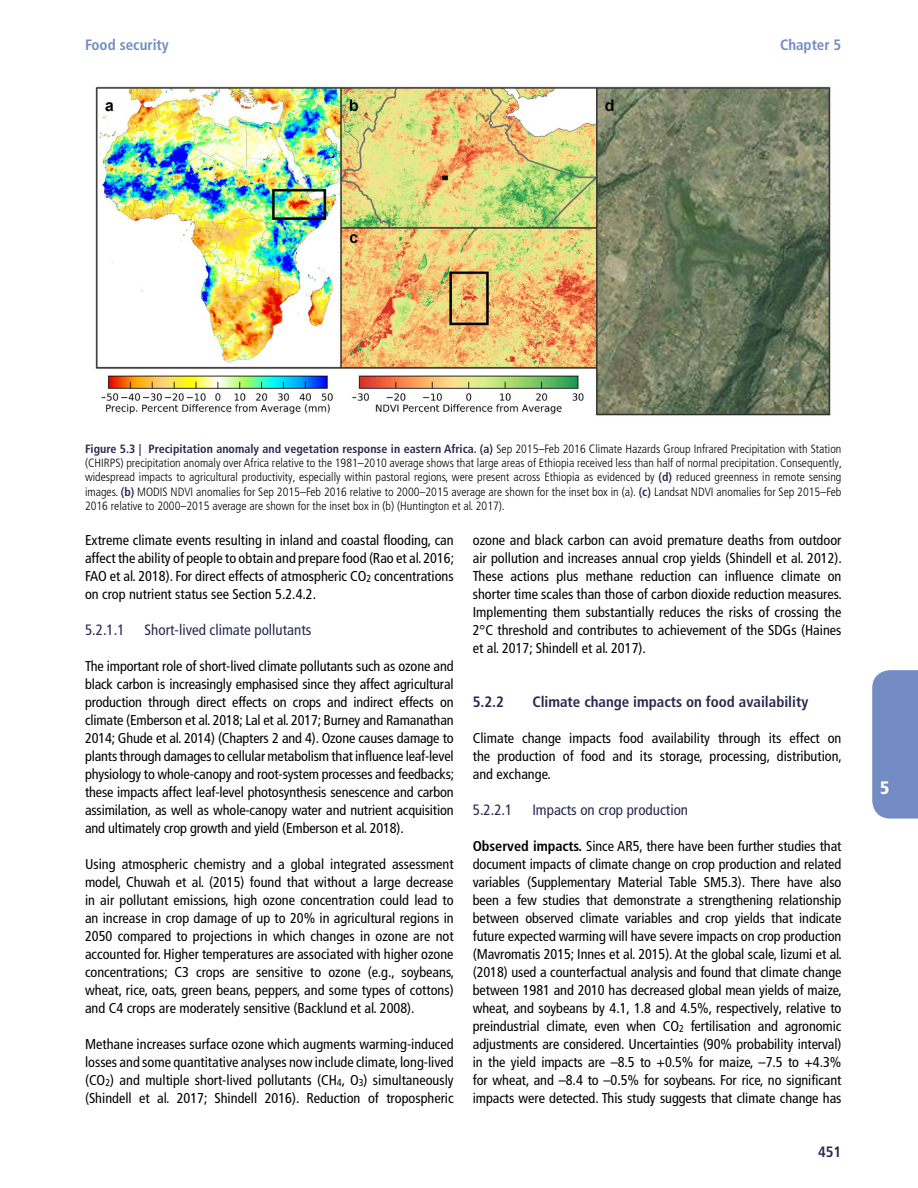
<style>
.page{position:relative;width:918px;height:1188px;background:#fff}
.page>*{position:absolute;margin:0;border:0;box-sizing:border-box;transform-origin:0 0}
.t1{font:900 condensed 18px "Frutiger LT Pro";color:#fff}
.t2{font:condensed 15px "Frutiger LT Pro";color:#2b2850}
.t3{font:700 condensed 15px "Frutiger LT Pro";color:#2b2850}
.t4{font:700 condensed 15px "Frutiger LT Pro";color:#738cc4}
.t5{font:700 condensed 15px "Frutiger LT Std";color:#2b2850}
.Body_copy__full_ju{font:condensed 14.25px/18px "Frutiger LT Pro";color:#000;text-align:justify}
.Figure_title__bold{font:300 condensed 12px/14.2px "Frutiger LT Pro";color:#000;text-align:justify}
.s1{font-weight:700;color:#2b2850}
.s2{font-weight:700}
</style>
<div class="page">
<div style="left:872px;top:670px;width:46px;height:149px;background:#738cc4"></div>
<img style="left:95px;top:86px;width:736px;height:330px">
<p class="t4" style="left:85px;top:36px;width:85px">Food security</p>
<p class="t4" style="left:780px;top:36px;width:63px">Chapter 5</p>
<p class="Figure_title__bold" style="left:85px;top:442px;width:758px"><span class="s1">Figure 5.3 | Precipitation anomaly and vegetation response in eastern Africa. (a)</span> Sep 2015–Feb 2016 Climate Hazards Group Infrared Precipitation with Station (CHIRPS) precipitation anomaly over Africa relative to the 1981–2010 average shows that large areas of Ethiopia received less than half of normal precipitation. Consequently, widespread impacts to agricultural productivity, especially within pastoral regions, were present across Ethiopia as evidenced by <span class="s1">(d)</span> reduced greenness in remote sensing images. <span class="s1">(b)</span> MODIS NDVI anomalies for Sep 2015–Feb 2016 relative to 2000–2015 average are shown for the inset box in (a). <span class="s1">(c)</span> Landsat NDVI anomalies for Sep 2015–Feb 2016 relative to 2000–2015 average are shown for the inset box in (b) (Huntington et al. 2017).</p>
<p class="Body_copy__full_ju" style="left:85px;top:531px;width:371px">Extreme climate events resulting in inland and coastal flooding, can affect the ability of people to obtain and prepare food (Rao et al. 2016; FAO et al. 2018). For direct effects of atmospheric CO<sub>2</sub> concentrations on crop nutrient status see Section 5.2.4.2.</p>
<p class="t2" style="left:85px;top:621px;width:41px">5.2.1.1</p>
<p class="t2" style="left:145px;top:621px;width:168px">Short-lived climate pollutants</p>
<p class="Body_copy__full_ju" style="left:85px;top:657px;width:371px">The important role of short-lived climate pollutants such as ozone and black carbon is increasingly emphasised since they affect agricultural production through direct effects on crops and indirect effects on climate (Emberson et al. 2018; Lal et al. 2017; Burney and Ramanathan 2014; Ghude et al. 2014) (Chapters 2 and 4). Ozone causes damage to plants through damages to cellular metabolism that influence leaf-level physiology to whole-canopy and root-system processes and feedbacks; these impacts affect leaf-level photosynthesis senescence and carbon assimilation, as well as whole-canopy water and nutrient acquisition and ultimately crop growth and yield (Emberson et al. 2018).</p>
<p class="Body_copy__full_ju" style="left:85px;top:855px;width:371px">Using atmospheric chemistry and a global integrated assessment model, Chuwah et al. (2015) found that without a large decrease in air pollutant emissions, high ozone concentration could lead to an increase in crop damage of up to 20% in agricultural regions in 2050 compared to projections in which changes in ozone are not accounted for. Higher temperatures are associated with higher ozone concentrations; C3 crops are sensitive to ozone (e.g., soybeans, wheat, rice, oats, green beans, peppers, and some types of cottons) and C4 crops are moderately sensitive (Backlund et al. 2008).</p>
<p class="Body_copy__full_ju" style="left:85px;top:1035px;width:370px">Methane increases surface ozone which augments warming-induced losses and some quantitative analyses now include climate, long-lived (CO<sub>2</sub>) and multiple short-lived pollutants (CH<sub>4</sub>, O<sub>3</sub>) simultaneously (Shindell et al. 2017; Shindell 2016). Reduction of tropospheric</p>
<p class="Body_copy__full_ju" style="left:473px;top:531px;width:371px">ozone and black carbon can avoid premature deaths from outdoor air pollution and increases annual crop yields (Shindell et al. 2012).<br>These actions plus methane reduction can influence climate on shorter time scales than those of carbon dioxide reduction measures.<br>Implementing them substantially reduces the risks of crossing the 2°C threshold and contributes to achievement of the SDGs (Haines et al. 2017; Shindell et al. 2017).</p>
<p class="t3" style="left:473px;top:692px;width:33px">5.2.2</p>
<p class="t3" style="left:532px;top:692px;width:277px">Climate change impacts on food availability</p>
<p class="Body_copy__full_ju" style="left:473px;top:729px;width:371px">Climate change impacts food availability through its effect on the production of food and its storage, processing, distribution, and exchange.</p>
<p class="t2" style="left:473px;top:801px;width:41px">5.2.2.1</p>
<p class="t2" style="left:532px;top:801px;width:157px">Impacts on crop production</p>
<p class="Body_copy__full_ju" style="left:473px;top:837px;width:371px"><span class="s2">Observed impacts.</span> Since AR5, there have been further studies that document impacts of climate change on crop production and related variables (Supplementary Material Table SM5.3). There have also been a few studies that demonstrate a strengthening relationship between observed climate variables and crop yields that indicate future expected warming will have severe impacts on crop production (Mavromatis 2015; Innes et al. 2015). At the global scale, Iizumi et al. (2018) used a counterfactual analysis and found that climate change between 1981 and 2010 has decreased global mean yields of maize, wheat, and soybeans by 4.1, 1.8 and 4.5%, respectively, relative to preindustrial climate, even when CO<sub>2</sub> fertilisation and agronomic adjustments are considered. Uncertainties (90% probability interval) in the yield impacts are –8.5 to +0.5% for maize, –7.5 to +4.3% for wheat, and –8.4 to –0.5% for soybeans. For rice, no significant impacts were detected. This study suggests that climate change has</p>
<p class="t5" style="left:818px;top:1143px;width:25px">451</p>
<p class="t1" style="left:880px;top:777px;width:11px">5</p>
</div>
